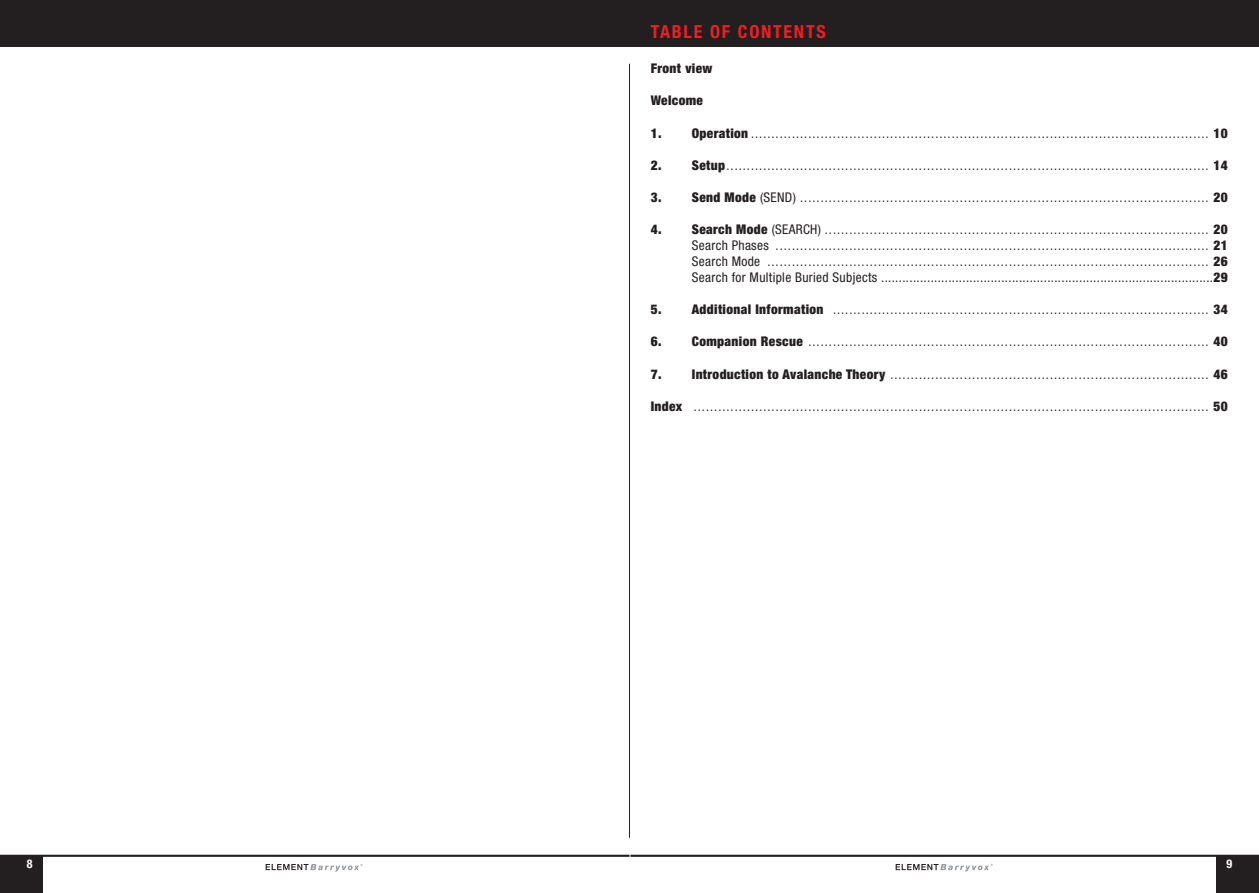
<style>
.page{position:relative;width:1259px;height:893px;background:#fff}
.page>*{position:absolute;margin:0;border:0;box-sizing:border-box;transform-origin:0 0}
.t1{font:700 condensed 18px "Helvetica Neue LT";letter-spacing:.095em;color:#ee1e24}
.t2{font:300 13.35px/16px "Helvetica Neue LT";color:#231f20;text-align:justify}
.t3{font:900 condensed 13.35px "Helvetica Neue LT";letter-spacing:.025em;color:#231f20}
.t4{font:700 condensed 12px "Helvetica Neue LT";color:#fff}
.s1{font-weight:900;font-stretch:condensed}
.s2{font-weight:400;font-stretch:condensed}
</style>
<div class="page">
<div style="left:0;top:0;width:629px;height:47px;background:#231f20"></div>
<div style="left:629px;top:0;width:630px;height:47px;background:#231f20"></div>
<hr style="left:0;top:855px;width:629px;height:2px;background:#231f20">
<div style="left:0;top:856px;width:43px;height:37px;background:#231f20"></div>
<svg style="left:266px;top:864px;width:97px;height:7px"></svg>
<hr style="left:630px;top:855px;width:629px;height:2px;background:#231f20">
<div style="left:1216px;top:856px;width:43px;height:37px;background:#231f20"></div>
<svg style="left:895px;top:864px;width:97px;height:7px"></svg>
<hr style="left:629px;top:64px;width:1px;height:774px;background:#231f20">
<p class="t4" style="left:27px;top:859px;width:7px">8</p>
<h1 class="t1" style="left:651px;top:25px;width:176px">TABLE OF CONTENTS</h1>
<p class="t3" style="left:651px;top:64px;width:63px">Front view</p>
<p class="t3" style="left:651px;top:96px;width:54px">Welcome</p>
<p class="t2" style="left:651px;top:126px;width:578px"><span class="s1">1. Operation</span> ................................................................................................................ <span class="s1">10</span></p>
<p class="t2" style="left:651px;top:158px;width:578px"><span class="s1">2. Setup</span>...................................................................................................................... <span class="s1">14</span></p>
<p class="t2" style="left:651px;top:190px;width:578px"><span class="s1">3. Send Mode</span> <span class="s2">(SEND)</span> .................................................................................................... <span class="s1">20</span></p>
<p class="t2" style="left:692px;top:222px;width:537px;text-indent:-41px"><span class="s1">4. Search Mode</span> <span class="s2">(SEARCH)</span> .............................................................................................. <span class="s1">20<br></span><span class="s2">Search Phases</span> .......................................................................................................... <span class="s1">21<br></span><span class="s2">Search Mode</span> ............................................................................................................ <span class="s1">26<br></span><span class="s2">Search for Multiple Buried Subjects ..............................................................................................</span><span class="s1">29</span></p>
<p class="t2" style="left:651px;top:303px;width:578px"><span class="s1">5. Additional Information</span> ............................................................................................ <span class="s1">34</span></p>
<p class="t2" style="left:651px;top:335px;width:578px"><span class="s1">6. Companion Rescue</span> .................................................................................................. <span class="s1">40</span></p>
<p class="t2" style="left:651px;top:367px;width:578px"><span class="s1">7. Introduction to Avalanche Theory</span> .............................................................................. <span class="s1">46</span></p>
<p class="t2" style="left:651px;top:399px;width:578px"><span class="s1">Index</span> .............................................................................................................................. <span class="s1">50</span></p>
<p class="t4" style="left:1226px;top:859px;width:7px">9</p>
</div>
